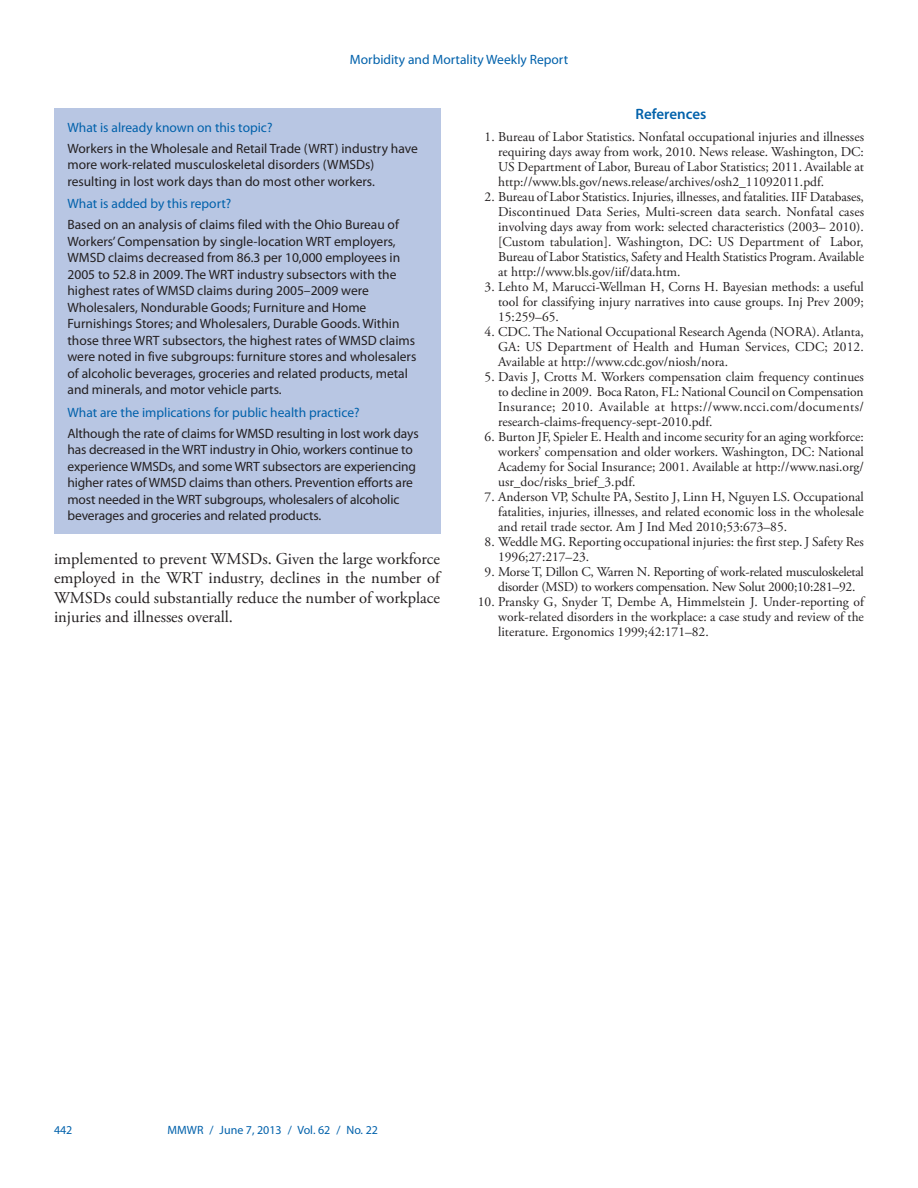
<style>
.page{position:relative;width:918px;height:1188px;background:#fff}
.page>*{position:absolute;margin:0;border:0;box-sizing:border-box;transform-origin:0 0}
.body_copy{font:16.5px/19.5px "Adobe Garamond Pro";color:#231f20;text-align:justify}
.headline3{font:600 15px "Myriad Pro";color:#0161ab}
.reference_text_1-99{font:13.5px/15px "Adobe Garamond Pro";color:#231f20;text-align:justify}
.fb_answer{font:13.5px/16.5px "Myriad Pro";color:#231f20}
.fb_question{font:13.5px "Myriad Pro";color:#0161ab}
.reference_text_1-99-2{font:13.5px/15px "Adobe Garamond Pro";letter-spacing:-.02em;color:#231f20;text-align:center}
.t1{font:12px "Myriad Pro";color:#0161ab}
</style>
<div class="page">
<div style="left:54px;top:108px;width:386px;height:426px;background:#b8c6e3"></div>
<p class="fb_question" style="left:350px;top:51px;width:220px">Morbidity and Mortality Weekly Report</p>
<p class="fb_question" style="left:68px;top:119px;width:206px">What is already known on this topic?</p>
<p class="fb_answer" style="left:68px;top:140px;width:352px">Workers in the Wholesale and Retail Trade (WRT) industry have more work-related musculoskeletal disorders (WMSDs) resulting in lost work days than do most other workers.</p>
<p class="fb_question" style="left:68px;top:195px;width:165px">What is added by this report?</p>
<p class="fb_answer" style="left:68px;top:216px;width:350px">Based on an analysis of claims filed with the Ohio Bureau of Workers’ Compensation by single-location WRT employers, WMSD claims decreased from 86.3 per 10,000 employees in 2005 to 52.8 in 2009. The WRT industry subsectors with the highest rates of WMSD claims during 2005–2009 were Wholesalers, Nondurable Goods; Furniture and Home Furnishings Stores; and Wholesalers, Durable Goods. Within those three WRT subsectors, the highest rates of WMSD claims were noted in five subgroups: furniture stores and wholesalers of alcoholic beverages, groceries and related products, metal and minerals, and motor vehicle parts.</p>
<p class="fb_question" style="left:68px;top:404px;width:294px">What are the implications for public health practice?</p>
<p class="fb_answer" style="left:68px;top:425px;width:353px">Although the rate of claims for WMSD resulting in lost work days has decreased in the WRT industry in Ohio, workers continue to experience WMSDs, and some WRT subsectors are experiencing higher rates of WMSD claims than others. Prevention efforts are most needed in the WRT subgroups, wholesalers of alcoholic beverages and groceries and related products.</p>
<p class="body_copy" style="left:54px;top:549px;width:388px">implemented to prevent WMSDs. Given the large workforce employed in the WRT industry, declines in the number of WMSDs could substantially reduce the number of workplace injuries and illnesses overall.</p>
<p class="headline3" style="left:636px;top:105px;width:72px">References</p>
<p class="reference_text_1-99" style="left:498px;top:130px;width:367px;text-indent:-14px">1. Bureau of Labor Statistics. Nonfatal occupational injuries and illnesses requiring days away from work, 2010. News release. Washington, DC:<br>US Department of Labor, Bureau of Labor Statistics; 2011. Available at http://www.bls.gov/news.release/archives/osh2_11092011.pdf.</p>
<p class="reference_text_1-99" style="left:498px;top:190px;width:367px;text-indent:-14px">2. Bureau of Labor Statistics. Injuries, illnesses, and fatalities. IIF Databases, Discontinued Data Series, Multi-screen data search. Nonfatal cases involving days away from work: selected characteristics (2003– 2010). [Custom tabulation]. Washington, DC: US Department of Labor, Bureau of Labor Statistics, Safety and Health Statistics Program. Available at http://www.bls.gov/iif/data.htm.</p>
<p class="reference_text_1-99" style="left:498px;top:280px;width:367px;text-indent:-14px">3. Lehto M, Marucci-Wellman H, Corns H. Bayesian methods: a useful tool for classifying injury narratives into cause groups. Inj Prev 2009; 15:259–65.</p>
<p class="reference_text_1-99" style="left:498px;top:325px;width:367px;text-indent:-14px">4. CDC. The National Occupational Research Agenda (NORA). Atlanta, GA: US Department of Health and Human Services, CDC; 2012.<br>Available at http://www.cdc.gov/niosh/nora.</p>
<p class="reference_text_1-99" style="left:498px;top:370px;width:367px;text-indent:-14px">5. Davis J, Crotts M. Workers compensation claim frequency continues to decline in 2009. Boca Raton, FL: National Council on Compensation Insurance; 2010. Available at https://www.ncci.com/documents/ research-claims-frequency-sept-2010.pdf.</p>
<p class="reference_text_1-99" style="left:498px;top:430px;width:367px;text-indent:-14px">6. Burton JF, Spieler E. Health and income security for an aging workforce: workers’ compensation and older workers. Washington, DC: National Academy for Social Insurance; 2001. Available at http://www.nasi.org/ usr_doc/risks_brief_3.pdf.</p>
<p class="reference_text_1-99" style="left:498px;top:490px;width:367px;text-indent:-14px">7. Anderson VP, Schulte PA, Sestito J, Linn H, Nguyen LS. Occupational fatalities, injuries, illnesses, and related economic loss in the wholesale and retail trade sector. Am J Ind Med 2010;53:673–85.</p>
<p class="reference_text_1-99" style="left:498px;top:535px;width:367px;text-indent:-14px">8. Weddle MG. Reporting occupational injuries: the first step. J Safety Res<br>1996;27:217–23.</p>
<p class="reference_text_1-99-2" style="left:485px;top:565px;width:381px">9. Morse T, Dillon C, Warren N. Reporting of work-related musculoskeletal disorder (MSD) to workers compensation. New Solut 2000;10:281–92.</p>
<p class="reference_text_1-99" style="left:498px;top:595px;width:367px;text-indent:-20px">10. Pransky G, Snyder T, Dembe A, Himmelstein J. Under-reporting of work-related disorders in the workplace: a case study and review of the literature. Ergonomics 1999;42:171–82.</p>
<p class="t1" style="left:54px;top:1123px;width:20px">442</p>
<p class="t1" style="left:168px;top:1123px;width:212px">MMWR / June 7, 2013 / Vol. 62 / No. 22</p>
</div>
